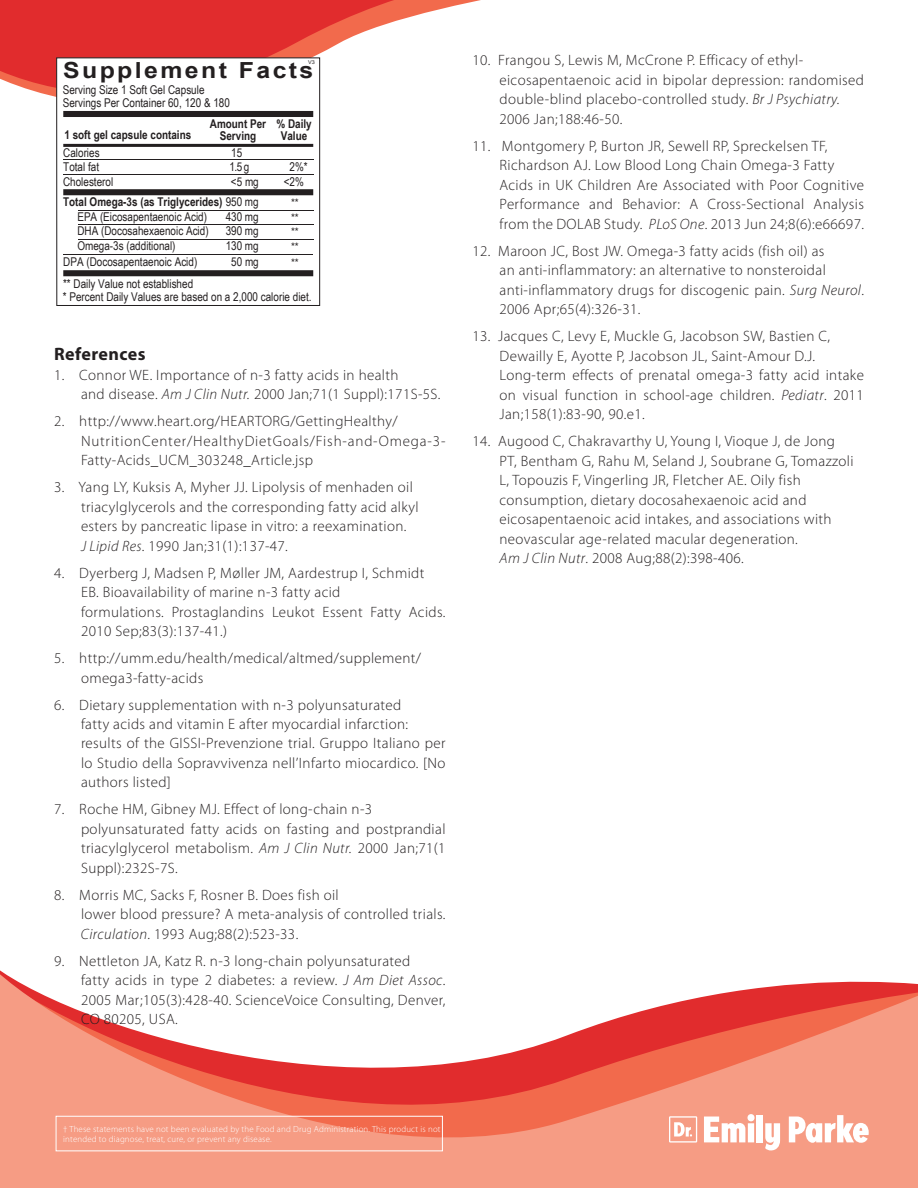
<style>
.page{position:relative;width:918px;height:1188px;background:#fff}
.page>*{position:absolute;margin:0;border:0;box-sizing:border-box;transform-origin:0 0}
.t1{font:700 22.2px "Arial";letter-spacing:.1em;color:#231f20;scale:1.12 1}
.t2{font:700 18px "Myriad Pro";letter-spacing:.025em;color:#231f20}
.t3{font:300 15px/19.5px "Myriad Pro";letter-spacing:.025em;color:#231f20}
.t4{font:12.15px/14.9px "Arial Narrow";color:#231f20}
.t5{font:700 12.15px/11.6px "Arial Narrow";color:#231f20;text-align:center}
.t6{font:10.05px/15.1px "Arial";color:#231f20}
.t7{font:300 8.85px/10.6px "Myriad Pro";letter-spacing:.02em;color:#fff}
.t8{font:5.25px "Arial";color:#231f20;scale:1.04 1}
.s1{font-weight:400}
.s2{font-style:italic}
</style>
<div class="page">
<svg style="left:0;top:970px;width:918px;height:218px;fill:#f69c84"></svg>
<svg style="left:0;top:0;width:443px;height:170px"></svg>
<svg style="left:704px;top:1114px;width:51px;height:28px"></svg>
<div style="left:757px;top:1115px;width:6px;height:27px;background:#fff"></div>
<svg style="left:765px;top:1123px;width:15px;height:27px"></svg>
<svg style="left:789px;top:1115px;width:80px;height:28px"></svg>
<svg style="left:669px;top:1116px;width:28px;height:27px"></svg>
<div style="left:56px;top:1116px;width:387px;height:35px;border:1px solid #fff"></div>
<div style="left:57px;top:58px;width:263px;height:247px;background:#fff"></div>
<div style="left:56px;top:57px;width:264px;height:249px;border:1px solid #231f20"></div>
<hr style="left:63px;top:160px;width:250px;height:1px;background:#231f20">
<hr style="left:63px;top:174px;width:250px;height:1px;background:#231f20">
<hr style="left:78px;top:210px;width:235px;height:1px;background:#231f20">
<hr style="left:78px;top:224px;width:235px;height:1px;background:#231f20">
<hr style="left:78px;top:239px;width:235px;height:1px;background:#231f20">
<hr style="left:64px;top:254px;width:249px;height:1px;background:#231f20">
<div style="left:63px;top:111px;width:250px;height:6px;background:#231f20"></div>
<hr style="left:63px;top:144px;width:250px;height:3px;background:#231f20">
<div style="left:63px;top:189px;width:250px;height:6px;background:#231f20"></div>
<div style="left:63px;top:270px;width:250px;height:6px;background:#231f20"></div>
<p class="t8" style="left:308px;top:59px;width:8px">V3</p>
<h1 class="t1" style="left:63px;top:55px;width:225px">Supplement Facts</h1>
<p class="t4" style="left:63px;top:95px;width:169px">Servings Per Container 60, 120 &amp; 180</p>
<p class="t4" style="left:63px;top:82px;width:143px">Serving Size 1 Soft Gel Capsule</p>
<p class="t5" style="left:64px;top:129px;width:128px">1 soft gel capsule contains</p>
<p class="t5" style="left:210px;top:117px;width:58px">Amount Per<br>Serving</p>
<p class="t4" style="left:63px;top:145px;width:38px">Calories</p>
<p class="t4" style="left:231px;top:145px;width:13px">15</p>
<p class="t4" style="left:63px;top:159px;width:52px">Total fat<br>Cholesterol</p>
<p class="t4" style="left:230px;top:159px;width:31px">1.5 g &lt;5 mg</p>
<p class="t5" style="left:63px;top:194px;width:197px;line-height:14.5px;text-align:right">Total Omega-3s (as Triglycerides) <span class="s1">950 mg<br>430 mg</span></p>
<p class="t4" style="left:77px;top:209px;width:131px">EPA (Eicosapentaenoic Acid)</p>
<p class="t5" style="left:276px;top:118px;width:37px">% Daily<br>Value</p>
<p class="t4" style="left:284px;top:159px;width:26px;text-align:center">2%* &lt;2%</p>
<p class="t6" style="left:291px;top:195px;width:9px">**</p>
<p class="t6" style="left:291px;top:210px;width:9px">**</p>
<p class="t4" style="left:77px;top:223px;width:133px">DHA (Docosahexaenoic Acid)<br>Omega-3s (additional)</p>
<p class="t4" style="left:63px;top:289px;width:250px">* Percent Daily Values are based on a 2,000 calorie diet.</p>
<p class="t4" style="left:226px;top:223px;width:35px">390 mg<br>130 mg</p>
<p class="t6" style="left:291px;top:224px;width:9px">** **</p>
<p class="t4" style="left:63px;top:254px;width:136px">DPA (Docosapentaenoic Acid)</p>
<p class="t4" style="left:231px;top:254px;width:29px">50 mg</p>
<p class="t6" style="left:291px;top:255px;width:9px">**</p>
<p class="t4" style="left:63px;top:276px;width:132px">** Daily Value not established</p>
<p class="t2" style="left:54px;top:342px;width:93px">References</p>
<p class="t3" style="left:81px;top:365px;width:361px;text-indent:-27px">1. Connor WE. Importance of n-3 fatty acids in health<br>and disease. <span class="s2">Am J Clin Nutr.</span> 2000 Jan;71(1 Suppl):171S-5S.</p>
<p class="t3" style="left:81px;top:411px;width:366px;text-indent:-27px">2. http://www.heart.org/HEARTORG/GettingHealthy/<br>NutritionCenter/HealthyDietGoals/Fish-and-Omega-3-<br>Fatty-Acids_UCM_303248_Article.jsp</p>
<p class="t3" style="left:81px;top:477px;width:339px;text-indent:-27px">3. Yang LY, Kuksis A, Myher JJ. Lipolysis of menhaden oil triacylglycerols and the corresponding fatty acid alkyl esters by pancreatic lipase in vitro: a reexamination.<br><span class="s2">J Lipid Res</span>. 1990 Jan;31(1):137-47.</p>
<p class="t3" style="left:81px;top:563px;width:366px;text-indent:-27px">4. Dyerberg J, Madsen P, Møller JM, Aardestrup I, Schmidt EB. Bioavailability of marine n-3 fatty acid<br>formulations. Prostaglandins Leukot Essent Fatty Acids.<br>2010 Sep;83(3):137-41.)</p>
<p class="t3" style="left:81px;top:648px;width:342px;text-indent:-27px">5. http://umm.edu/health/medical/altmed/supplement/ omega3-fatty-acids</p>
<p class="t3" style="left:81px;top:695px;width:366px;text-indent:-27px">6. Dietary supplementation with n-3 polyunsaturated<br>fatty acids and vitamin E after myocardial infarction: results of the GISSI-Prevenzione trial. Gruppo Italiano per lo Studio della Sopravvivenza nell’Infarto miocardico. [No authors listed]</p>
<p class="t3" style="left:81px;top:800px;width:366px;text-indent:-27px">7. Roche HM, Gibney MJ. Effect of long-chain n-3 polyunsaturated fatty acids on fasting and postprandial triacylglycerol metabolism. <span class="s2">Am J Clin Nutr.</span> 2000 Jan;71(1<br>Suppl):232S-7S.</p>
<p class="t3" style="left:81px;top:885px;width:366px;text-indent:-27px">8. Morris MC, Sacks F, Rosner B. Does fish oil<br>lower blood pressure? A meta-analysis of controlled trials.<br><span class="s2">Circulation</span>. 1993 Aug;88(2):523-33.</p>
<p class="t3" style="left:81px;top:951px;width:366px;text-indent:-27px">9. Nettleton JA, Katz R. n-3 long-chain polyunsaturated<br>fatty acids in type 2 diabetes: a review. <span class="s2">J Am Diet Assoc</span>.<br>2005 Mar;105(3):428-40. ScienceVoice Consulting, Denver, CO 80205, USA.</p>
<p class="t3" style="left:500px;top:50px;width:366px;text-indent:-27px">10. Frangou S, Lewis M, McCrone P. Efficacy of ethyl&shy;eicosapentaenoic acid in bipolar depression: randomised double-blind placebo-controlled study. <span class="s2">Br J Psychiatry.<br></span>2006 Jan;188:46-50.</p>
<p class="t3" style="left:500px;top:136px;width:366px;text-indent:-27px">11. Montgomery P, Burton JR, Sewell RP, Spreckelsen TF, Richardson AJ. Low Blood Long Chain Omega-3 Fatty Acids in UK Children Are Associated with Poor Cognitive Performance and Behavior: A Cross-Sectional Analysis from the DOLAB Study. <span class="s2">PLoS One</span>. 2013 Jun 24;8(6):e66697.</p>
<p class="t3" style="left:500px;top:241px;width:366px;text-indent:-27px">12. Maroon JC, Bost JW. Omega-3 fatty acids (fish oil) as<br>an anti-inflammatory: an alternative to nonsteroidal anti-inflammatory drugs for discogenic pain. <span class="s2">Surg Neurol</span>.<br>2006 Apr;65(4):326-31.</p>
<p class="t3" style="left:499px;top:326px;width:366px;text-indent:-27px">13. Jacques C, Levy E, Muckle G, Jacobson SW, Bastien C, Dewailly E, Ayotte P, Jacobson JL, Saint-Amour D.J.<br>Long-term effects of prenatal omega-3 fatty acid intake on visual function in school-age children. <span class="s2">Pediatr</span>. 2011<br>Jan;158(1):83-90, 90.e1.</p>
<p class="t3" style="left:499px;top:431px;width:355px;text-indent:-27px">14. Augood C, Chakravarthy U, Young I, Vioque J, de Jong PT, Bentham G, Rahu M, Seland J, Soubrane G, Tomazzoli L, Topouzis F, Vingerling JR, Fletcher AE. Oily fish consumption, dietary docosahexaenoic acid and eicosapentaenoic acid intakes, and associations with neovascular age-related macular degeneration.<br><span class="s2">Am J Clin Nutr</span>. 2008 Aug;88(2):398-406.</p>
<p class="t7" style="left:63px;top:1123px;width:379px">† These statements have not been evaluated by the Food and Drug Administration. This product is not intended to diagnose, treat, cure, or prevent any disease.</p>
</div>
